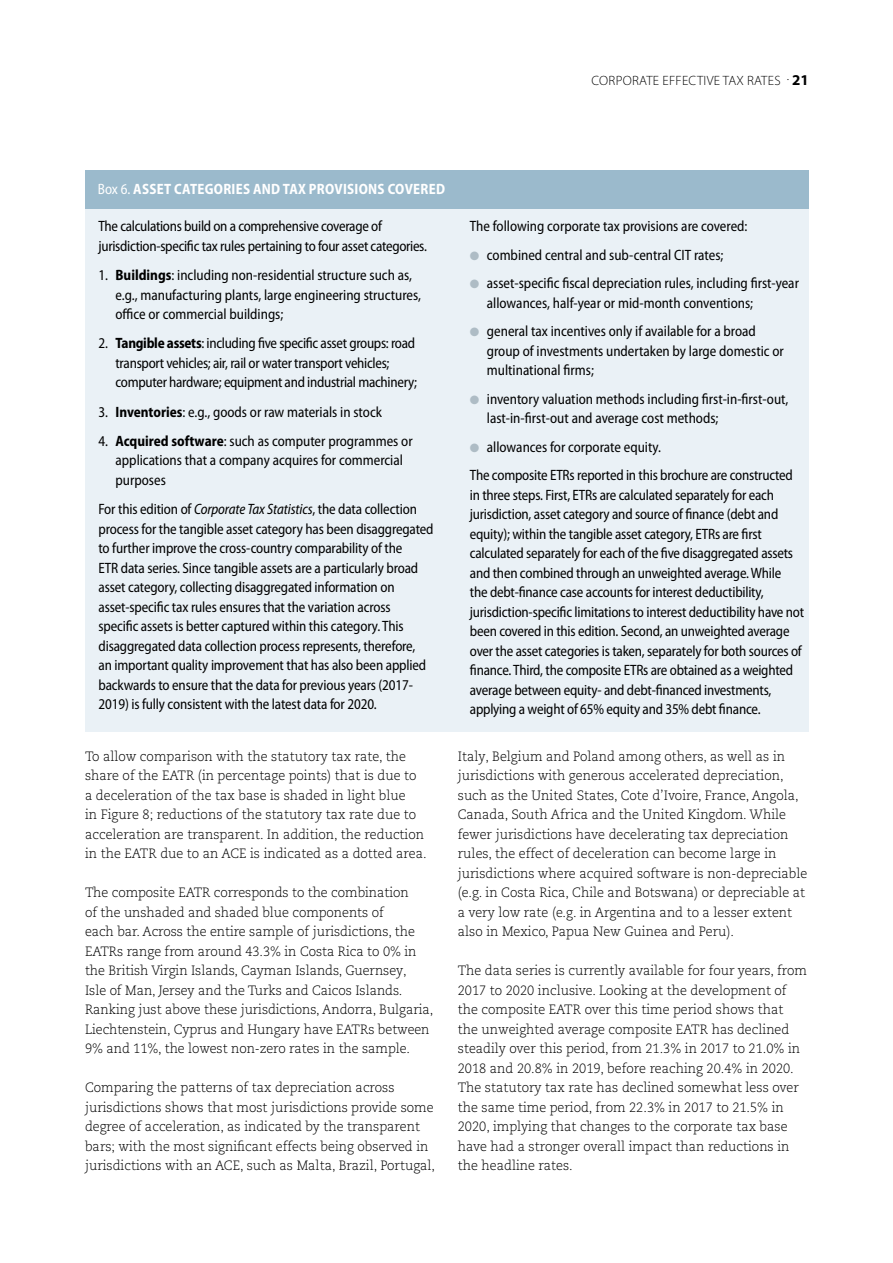
<style>
.page{position:relative;width:893px;height:1263px;background:#fff}
.page>*{position:absolute;margin:0;border:0;box-sizing:border-box;transform-origin:0 0}
.t1{font:semi-condensed 15px/19.5px "Myriad Pro";letter-spacing:-.01em;color:#000;scale:.95 1}
.t2{font:700 semi-condensed 15px "Myriad Pro";letter-spacing:.02em;color:#fff;scale:.95 1}
.t3{font:300 13.5px/19.5px "Caecilia LT Pro 45";color:#000;scale:.95 1}
.t4{font:300 13.5px "Myriad Pro";letter-spacing:.02em;color:#000}
.s1{font-weight:700;font-size:15px}
.s2{font-weight:400}
.s3{font-weight:700}
.s4{font-style:italic}
.s5{color:#aebcc5}
</style>
<div class="page">
<div style="left:85px;top:170px;width:724px;height:561px;background:#eaf1f6"></div>
<div style="left:85px;top:170px;width:724px;height:38px;background:#9bbacc"></div>
<p class="t4" style="left:592px;top:72px;width:219px">CORPORATE EFFECTIVE TAX RATES . <span class="s1">21</span></p>
<p class="t2" style="left:98px;top:179px;width:367px"><span class="s2">Box 6.</span> ASSET CATEGORIES AND TAX PROVISIONS COVERED</p>
<p class="t1" style="left:99px;top:217px;width:347px">The calculations build on a comprehensive coverage of jurisdiction-specific tax rules pertaining to four asset categories.</p>
<p class="t1" style="left:116px;top:266px;width:323px;text-indent:-17px">1. <span class="s3">Buildings</span>: including non-residential structure such as, e.g., manufacturing plants, large engineering structures, office or commercial buildings;</p>
<p class="t1" style="left:116px;top:334px;width:319px;text-indent:-17px">2. <span class="s3">Tangible assets</span>: including five specific asset groups: road transport vehicles; air, rail or water transport vehicles; computer hardware; equipment and industrial machinery;</p>
<p class="t1" style="left:99px;top:402px;width:300px">3. <span class="s3">Inventories</span>: e.g., goods or raw materials in stock</p>
<p class="t1" style="left:116px;top:431px;width:314px;text-indent:-17px">4. <span class="s3">Acquired software</span>: such as computer programmes or applications that a company acquires for commercial purposes</p>
<p class="t1" style="left:99px;top:500px;width:354px">For this edition of <span class="s4">Corporate Tax Statistics</span>, the data collection process for the tangible asset category has been disaggregated to further improve the cross-country comparability of the<br>ETR data series. Since tangible assets are a particularly broad asset category, collecting disaggregated information on asset-specific tax rules ensures that the variation across specific assets is better captured within this category. This disaggregated data collection process represents, therefore,<br>an important quality improvement that has also been applied backwards to ensure that the data for previous years (2017- 2019) is fully consistent with the latest data for 2020.</p>
<p class="t1" style="left:470px;top:217px;width:294px">The following corporate tax provisions are covered:</p>
<p class="t1" style="left:470px;top:245px;width:268px"><span class="s5">●</span> combined central and sub-central CIT rates;</p>
<p class="t1" style="left:487px;top:274px;width:330px;text-indent:-17px"><span class="s5">●</span> asset-specific fiscal depreciation rules, including first-year allowances, half-year or mid-month conventions;</p>
<p class="t1" style="left:487px;top:322px;width:314px;text-indent:-17px"><span class="s5">●</span> general tax incentives only if available for a broad group of investments undertaken by large domestic or multinational firms;</p>
<p class="t1" style="left:487px;top:389px;width:319px;text-indent:-17px"><span class="s5">●</span> inventory valuation methods including first-in-first-out, last-in-first-out and average cost methods;</p>
<p class="t1" style="left:470px;top:433px;width:341px;line-height:28.5px"><span class="s5">●</span> allowances for corporate equity.<br>The composite ETRs reported in this brochure are constructed</p>
<p class="t1" style="left:470px;top:485px;width:353px">in three steps. First, ETRs are calculated separately for each jurisdiction, asset category and source of finance (debt and equity); within the tangible asset category, ETRs are first calculated separately for each of the five disaggregated assets and then combined through an unweighted average. While<br>the debt-finance case accounts for interest deductibility, jurisdiction-specific limitations to interest deductibility have not been covered in this edition. Second, an unweighted average over the asset categories is taken, separately for both sources of finance. Third, the composite ETRs are obtained as a weighted average between equity- and debt-financed investments, applying a weight of 65% equity and 35% debt finance.</p>
<p class="t3" style="left:85px;top:746px;width:361px">To allow comparison with the statutory tax rate, the share of the EATR (in percentage points) that is due to a deceleration of the tax base is shaded in light blue<br>in Figure 8; reductions of the statutory tax rate due to acceleration are transparent. In addition, the reduction in the EATR due to an ACE is indicated as a dotted area.</p>
<p class="t3" style="left:85px;top:883px;width:368px">The composite EATR corresponds to the combination<br>of the unshaded and shaded blue components of<br>each bar. Across the entire sample of jurisdictions, the EATRs range from around 43.3% in Costa Rica to 0% in the British Virgin Islands, Cayman Islands, Guernsey,<br>Isle of Man, Jersey and the Turks and Caicos Islands.<br>Ranking just above these jurisdictions, Andorra, Bulgaria, Liechtenstein, Cyprus and Hungary have EATRs between 9% and 11%, the lowest non-zero rates in the sample.</p>
<p class="t3" style="left:85px;top:1078px;width:370px">Comparing the patterns of tax depreciation across jurisdictions shows that most jurisdictions provide some degree of acceleration, as indicated by the transparent bars; with the most significant effects being observed in jurisdictions with an ACE, such as Malta, Brazil, Portugal,</p>
<p class="t3" style="left:458px;top:746px;width:369px">Italy, Belgium and Poland among others, as well as in jurisdictions with generous accelerated depreciation, such as the United States, Cote d’Ivoire, France, Angola, Canada, South Africa and the United Kingdom. While fewer jurisdictions have decelerating tax depreciation rules, the effect of deceleration can become large in jurisdictions where acquired software is non-depreciable (e.g. in Costa Rica, Chile and Botswana) or depreciable at a very low rate (e.g. in Argentina and to a lesser extent also in Mexico, Papua New Guinea and Peru).</p>
<p class="t3" style="left:458px;top:961px;width:369px">The data series is currently available for four years, from 2017 to 2020 inclusive. Looking at the development of the composite EATR over this time period shows that the unweighted average composite EATR has declined steadily over this period, from 21.3% in 2017 to 21.0% in 2018 and 20.8% in 2019, before reaching 20.4% in 2020.<br>The statutory tax rate has declined somewhat less over the same time period, from 22.3% in 2017 to 21.5% in 2020, implying that changes to the corporate tax base have had a stronger overall impact than reductions in the headline rates.</p>
</div>
